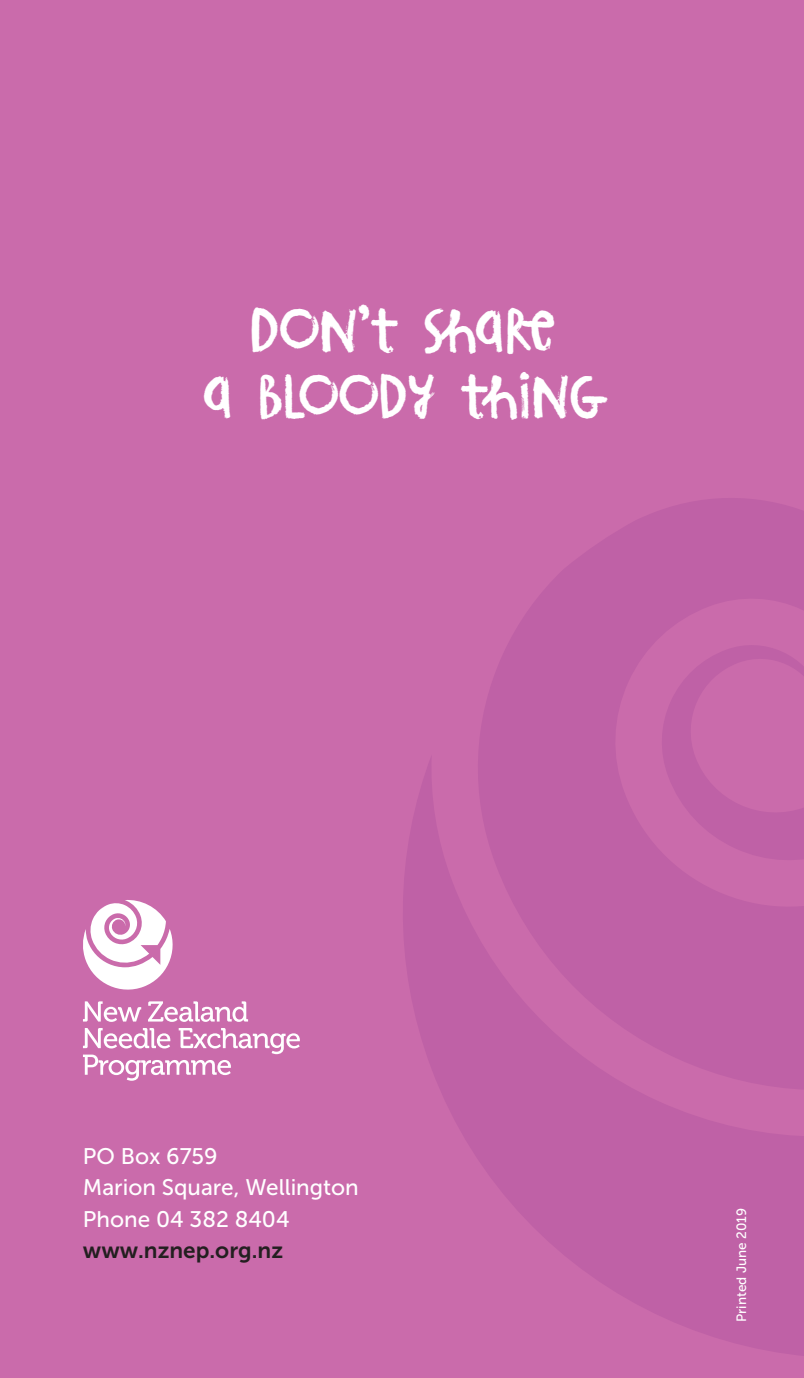
<style>
.page{position:relative;width:804px;height:1378px;background:#ca6bab}
.page>*{position:absolute;margin:0;border:0;box-sizing:border-box;transform-origin:0 0}
.t1{font:45px/65.2px "Storyboard";color:#fff;text-align:center}
.t2{font:22.5px/31.5px "Museo Sans 500";color:#fff}
.t3{font:22.5px "Museo Sans 700";color:#231f20}
.t4{font:13.5px "Museo Sans 500";color:#fff}
</style>
<div class="page">
<svg style="left:479px;top:498px;width:325px;height:255px;fill:#bf61a6"></svg>
<svg style="left:403px;top:753px;width:401px;height:603px;fill:#bf61a6"></svg>
<svg style="left:83px;top:900px;width:90px;height:90px"></svg>
<svg style="left:83px;top:1001px;width:58px;height:21px"></svg>
<svg style="left:148px;top:1001px;width:100px;height:21px"></svg>
<svg style="left:83px;top:1028px;width:217px;height:52px"></svg>
<h1 class="t1" style="left:203px;top:305px;width:402px">DON’T SHARE<br>A BLOODY THING</h1>
<p class="t2" style="left:83px;top:1140px;width:277px">PO Box 6759<br>Marion Square, Wellington<br>Phone 04 382 8404</p>
<p class="t3" style="left:83px;top:1238px;width:202px">www.nznep.org.nz</p>
<p class="t4" style="left:734px;top:1322px;width:115px;rotate:-90deg">Printed June 2019</p>
</div>
